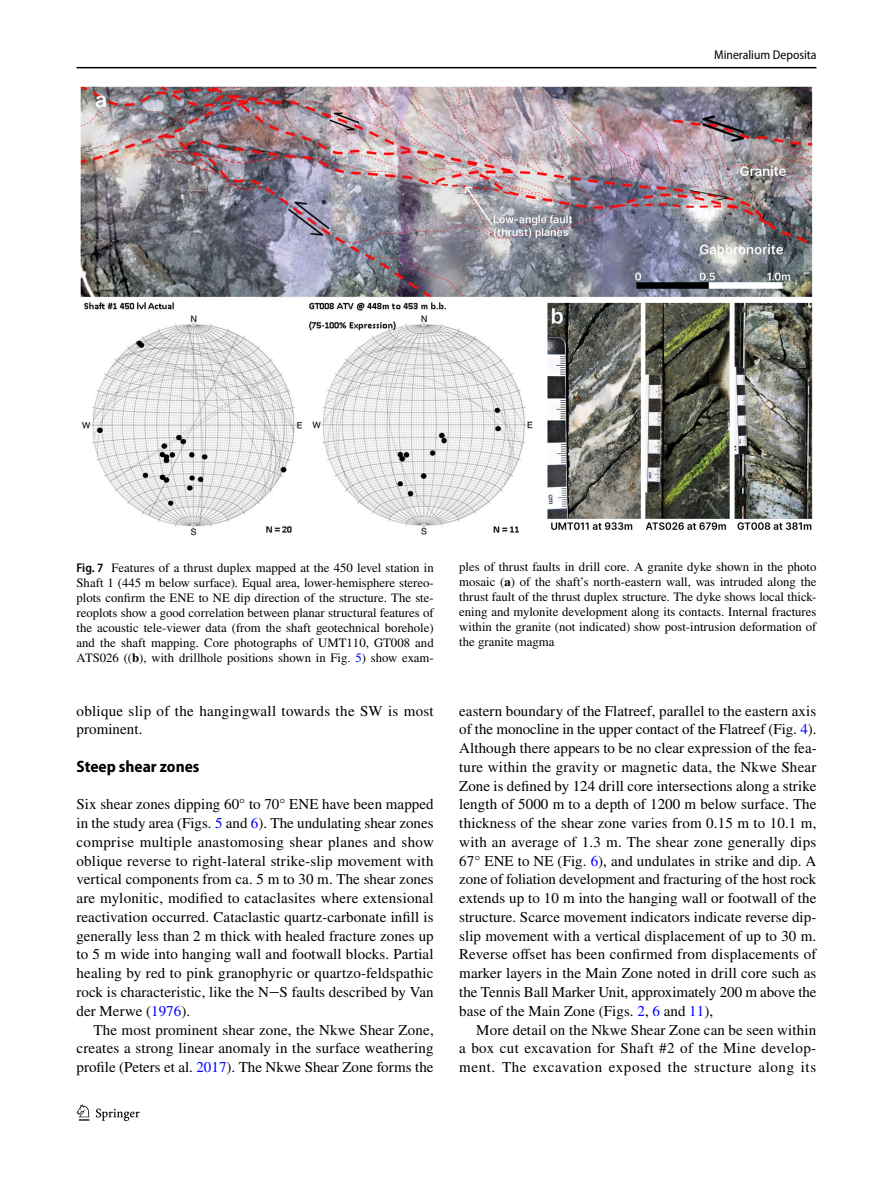
<style>
.page{position:relative;width:893px;height:1187px;background:#fff}
.page>*{position:absolute;margin:0;border:0;box-sizing:border-box;transform-origin:0 0}
.t1{font:700 semi-condensed 16.5px "Myriad Pro";color:#000}
.t2{font:15px/18.8px "STIX";letter-spacing:.005em;color:#000;text-align:justify}
.t3{font:12.75px/15px "STIX";color:#000;text-align:justify}
.t4{font:semi-condensed 12.75px "Myriad Pro";color:#000}
.s1{font-family:"Myriad Pro";font-weight:600;font-stretch:semi-condensed}
.s2{font-weight:700}
.s3{color:#00f}
.s4{font-family:"Code 2000"}
</style>
<div class="page">
<hr style="left:77px;top:67px;width:739px;height:1px;background:#000">
<svg style="left:77px;top:1104px;width:12px;height:16px"></svg>
<svg style="left:96px;top:1108px;width:44px;height:12px"></svg>
<img style="left:81px;top:87px;width:731px;height:449px">
<p class="t4" style="left:714px;top:48px;width:104px">Mineralium Deposita</p>
<p class="t3" style="left:77px;top:560px;width:359px"><span class="s1">Fig. 7</span> Features of a thrust duplex mapped at the 450 level station in Shaft 1 (445 m below surface). Equal area, lower-hemisphere stereo&shy;plots confirm the ENE to NE dip direction of the structure. The ste&shy;reoplots show a good correlation between planar structural features of the acoustic tele-viewer data (from the shaft geotechnical borehole) and the shaft mapping. Core photographs of UMT110, GT008 and ATS026 ((<span class="s2">b</span>), with drillhole positions shown in Fig. <span class="s3">5</span>) show exam-</p>
<p class="t3" style="left:459px;top:560px;width:359px">ples of thrust faults in drill core. A granite dyke shown in the photo mosaic (<span class="s2">a</span>) of the shaft’s north-eastern wall, was intruded along the thrust fault of the thrust duplex structure. The dyke shows local thick&shy;ening and mylonite development along its contacts. Internal fractures within the granite (not indicated) show post-intrusion deformation of the granite magma</p>
<p class="t2" style="left:77px;top:702px;width:359px">oblique slip of the hangingwall towards the SW is most prominent.</p>
<p class="t1" style="left:77px;top:757px;width:125px">Steep shear zones</p>
<p class="t2" style="left:77px;top:796px;width:359px">Six shear zones dipping 60° to 70° ENE have been mapped in the study area (Figs. <span class="s3">5</span> and <span class="s3">6</span>). The undulating shear zones comprise multiple anastomosing shear planes and show oblique reverse to right-lateral strike-slip movement with vertical components from ca. 5 m to 30 m. The shear zones are mylonitic, modified to cataclasites where extensional reactivation occurred. Cataclastic quartz-carbonate infill is generally less than 2 m thick with healed fracture zones up to 5 m wide into hanging wall and footwall blocks. Partial healing by red to pink granophyric or quartzo-feldspathic rock is characteristic, like the N<span class="s4">‒</span>S faults described by Van der Merwe (<span class="s3">1976</span>).</p>
<p class="t2" style="left:77px;top:1021px;width:359px;text-indent:17px">The most prominent shear zone, the Nkwe Shear Zone, creates a strong linear anomaly in the surface weathering profile (Peters et al. <span class="s3">2017</span>). The Nkwe Shear Zone forms the</p>
<p class="t2" style="left:459px;top:702px;width:359px">eastern boundary of the Flatreef, parallel to the eastern axis of the monocline in the upper contact of the Flatreef (Fig. <span class="s3">4</span>).<br>Although there appears to be no clear expression of the fea&shy;ture within the gravity or magnetic data, the Nkwe Shear Zone is defined by 124 drill core intersections along a strike length of 5000 m to a depth of 1200 m below surface. The thickness of the shear zone varies from 0.15 m to 10.1 m, with an average of 1.3 m. The shear zone generally dips 67° ENE to NE (Fig. <span class="s3">6</span>), and undulates in strike and dip. A zone of foliation development and fracturing of the host rock extends up to 10 m into the hanging wall or footwall of the structure. Scarce movement indicators indicate reverse dip&shy;slip movement with a vertical displacement of up to 30 m.<br>Reverse offset has been confirmed from displacements of marker layers in the Main Zone noted in drill core such as the Tennis Ball Marker Unit, approximately 200 m above the base of the Main Zone (Figs. <span class="s3">2</span>, <span class="s3">6</span> and <span class="s3">11</span>),</p>
<p class="t2" style="left:459px;top:1021px;width:359px;text-indent:17px">More detail on the Nkwe Shear Zone can be seen within a box cut excavation for Shaft #2 of the Mine develop&shy;ment. The excavation exposed the structure along its</p>
</div>
